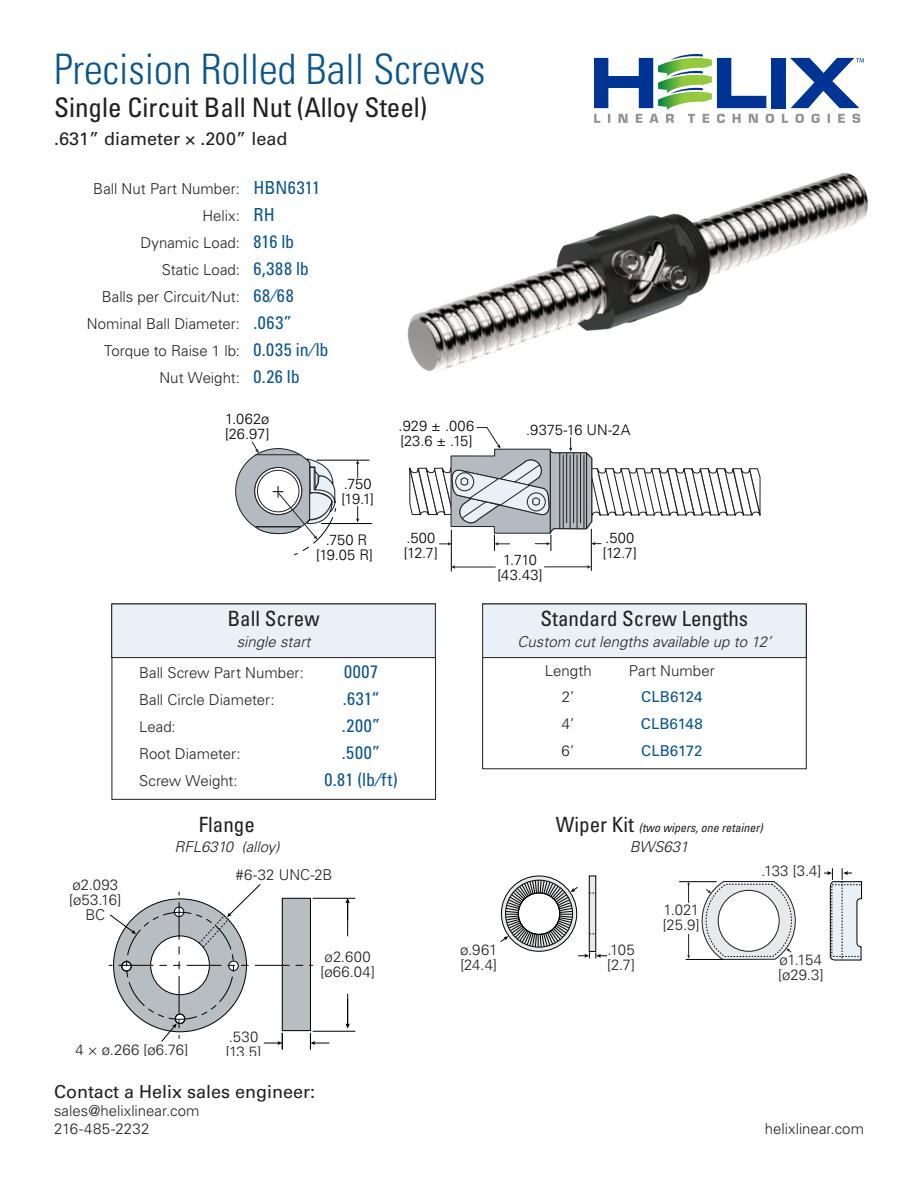
<style>
.page{position:relative;width:918px;height:1188px;background:#fff}
.page>*{position:absolute;margin:0;border:0;box-sizing:border-box;transform-origin:0 0}
.LEVEL_ONE__index{font:300 condensed 42px "Univers LT Pro";color:#0b558c}
.LEVEL_TWO__index{font:condensed 27px "Univers LT Pro";color:#231f20}
.TABLE__HEADER1{font:condensed 21px "Univers LT Pro";color:#231f20}
.LEVEL_THREE{font:18px "Univers LT Pro 55 Roman";color:#231f20}
.BALL_SCREW__table{font:condensed 18px "Univers LT Pro";letter-spacing:.04em;color:#0b558c}
.LIST_DATA{font:300 15px/18px "Univers LT Pro 45";color:#231f20}
.BALL_SCREW__table-2{font:300 15px "Univers LT Pro 45";color:#231f20}
.LEVEL_FOUR{font:italic 300 15px "Univers LT Pro 45";color:#231f20}
.STANDARD_LENGTHS{font:300 15px "Univers LT Pro 45";color:#231f20}
.STANDARD_LENGTHS-2{font:15px "Univers LT Pro 55 Roman";letter-spacing:.005em;color:#0b558c}
.t1{font:300 14.85px/14.9px "Univers LT Pro 45";letter-spacing:.005em;color:#231f20}
.t2{font:300 14.85px/14.9px "Univers LT Pro 45";letter-spacing:.025em;color:#231f20}
.t3{font:300 14.7px/15.1px "Univers LT Pro 45";color:#000}
.TABLE__HEADER1-2{font:italic condensed 12px "Univers LT Pro";color:#231f20}
.s1{font-family:"Univers LT Pro";font-weight:400;font-stretch:condensed;font-size:18px;color:#0b558c}
.s2{font-style:normal;font-size:21px}
</style>
<div class="page">
<div style="left:482px;top:604px;width:324px;height:165px;border:1px solid #231f20"></div>
<hr style="left:347px;top:901px;width:1px;height:35px;background:#000">
<svg style="left:346px;top:899px;width:4px;height:21px"></svg>
<hr style="left:347px;top:994px;width:1px;height:31px;background:#000">
<svg style="left:346px;top:999px;width:4px;height:29px"></svg>
<hr style="left:313px;top:1031px;width:42px;height:1px;background:#000">
<hr style="left:313px;top:898px;width:42px;height:1px;background:#000">
<svg style="left:109px;top:884px;width:220px;height:166px"></svg>
<hr style="left:317px;top:460px;width:52px;height:1px;background:#000">
<hr style="left:591px;top:529px;width:1px;height:42px;background:#000">
<hr style="left:451px;top:530px;width:1px;height:41px;background:#000">
<hr style="left:321px;top:523px;width:51px;height:1px;background:#000">
<svg style="left:356px;top:506px;width:3px;height:17px"></svg>
<svg style="left:356px;top:460px;width:3px;height:18px"></svg>
<hr style="left:454px;top:567px;width:41px;height:1px;background:#231f20">
<svg style="left:451px;top:565px;width:4px;height:4px"></svg>
<hr style="left:544px;top:567px;width:44px;height:1px;background:#231f20">
<svg style="left:587px;top:565px;width:4px;height:4px"></svg>
<svg style="left:439px;top:536px;width:163px;height:15px"></svg>
<svg style="left:235px;top:441px;width:101px;height:114px"></svg>
<img style="left:368px;top:54px;width:500px;height:482px">
<div style="left:112px;top:604px;width:323px;height:54px;background:#e9f0f6"></div>
<div style="left:112px;top:604px;width:324px;height:54px;border:1px solid #231f20"></div>
<div style="left:483px;top:604px;width:323px;height:54px;background:#e9f0f6"></div>
<div style="left:482px;top:604px;width:324px;height:54px;border:1px solid #231f20"></div>
<svg style="left:500px;top:875px;width:107px;height:83px"></svg>
<svg style="left:687px;top:934px;width:3px;height:25px"></svg>
<svg style="left:687px;top:882px;width:3px;height:20px"></svg>
<hr style="left:686px;top:959px;width:38px;height:1px;background:#000">
<hr style="left:679px;top:881px;width:38px;height:1px;background:#000">
<svg style="left:702px;top:881px;width:94px;height:79px"></svg>
<svg style="left:824px;top:868px;width:38px;height:92px"></svg>
<p class="LEVEL_ONE__index" style="left:54px;top:41px;width:433px">Precision Rolled Ball Screws</p>
<p class="LEVEL_TWO__index" style="left:54px;top:90px;width:375px">Single Circuit Ball Nut (Alloy Steel)</p>
<p class="LEVEL_THREE" style="left:54px;top:126px;width:235px">.631” diameter × .200” lead</p>
<p class="LIST_DATA" style="left:93px;top:180px;width:228px">Ball Nut Part Number: <span class="s1">HBN6311</span></p>
<p class="LIST_DATA" style="left:202px;top:207px;width:74px">Helix: <span class="s1">RH</span></p>
<p class="LIST_DATA" style="left:140px;top:234px;width:155px">Dynamic Load: <span class="s1">816 lb</span></p>
<p class="LIST_DATA" style="left:162px;top:261px;width:149px">Static Load: <span class="s1">6,388 lb</span></p>
<p class="LIST_DATA" style="left:102px;top:288px;width:193px">Balls per Circuit/Nut: <span class="s1">68/68</span></p>
<p class="LIST_DATA" style="left:87px;top:315px;width:207px">Nominal Ball Diameter: <span class="s1">.063”</span></p>
<p class="LIST_DATA" style="left:104px;top:342px;width:226px">Torque to Raise 1 lb: <span class="s1">0.035 in/ lb</span></p>
<p class="LIST_DATA" style="left:159px;top:369px;width:142px">Nut Weight: <span class="s1">0.26 lb</span></p>
<p class="t3" style="left:225px;top:411px;width:46px">1.062ø [26.97]</p>
<p class="t3" style="left:526px;top:422px;width:106px">.9375-16 UN-2A</p>
<p class="t3" style="left:399px;top:418px;width:77px">.929 ± .006 [23.6 ± .15]</p>
<p class="t1" style="left:69px;top:877px;width:53px;text-align:center">ø2.093 [ø53.16]<br>BC</p>
<p class="t3" style="left:341px;top:476px;width:34px">.750 [19.1]</p>
<p class="t3" style="left:316px;top:532px;width:58px;text-align:center">.750 R [19.05 R]</p>
<p class="t3" style="left:404px;top:530px;width:35px">.500 [12.7]</p>
<p class="TABLE__HEADER1" style="left:227px;top:605px;width:94px">Ball Screw</p>
<p class="LEVEL_FOUR" style="left:237px;top:632px;width:75px">single start</p>
<p class="BALL_SCREW__table-2" style="left:139px;top:663px;width:166px">Ball Screw Part Number:</p>
<p class="BALL_SCREW__table" style="left:344px;top:660px;width:36px">0007</p>
<p class="BALL_SCREW__table-2" style="left:139px;top:690px;width:137px">Ball Circle Diameter:</p>
<p class="BALL_SCREW__table" style="left:343px;top:687px;width:38px">.631“</p>
<p class="BALL_SCREW__table-2" style="left:139px;top:717px;width:38px">Lead:</p>
<p class="BALL_SCREW__table" style="left:342px;top:714px;width:40px">.200”</p>
<p class="BALL_SCREW__table-2" style="left:139px;top:744px;width:103px">Root Diameter:</p>
<p class="BALL_SCREW__table" style="left:342px;top:741px;width:40px">.500”</p>
<p class="BALL_SCREW__table-2" style="left:139px;top:771px;width:100px">Screw Weight:</p>
<p class="BALL_SCREW__table" style="left:324px;top:768px;width:75px">0.81 (lb/ft)</p>
<p class="TABLE__HEADER1" style="left:199px;top:811px;width:57px">Flange</p>
<p class="LEVEL_FOUR" style="left:174px;top:838px;width:107px">RFL6310 (alloy)</p>
<p class="t1" style="left:235px;top:867px;width:99px">#6-32 UNC-2B</p>
<p class="t2" style="left:320px;top:949px;width:56px">ø2.600 [ø66.04]</p>
<p class="t1" style="left:75px;top:1042px;width:114px">4 × ø.266 [ø6.76]</p>
<p class="t1" style="left:226px;top:1029px;width:37px">.530 [13.5]</p>
<p class="LEVEL_THREE" style="left:54px;top:1079px;width:263px">Contact a Helix sales engineer:</p>
<p class="LIST_DATA" style="left:54px;top:1101px;width:147px">sales@helixlinear.com<br>216-485-2232</p>
<p class="t3" style="left:497px;top:552px;width:47px;text-align:center">1.710 [43.43]</p>
<p class="t3" style="left:603px;top:530px;width:35px">.500 [12.7]</p>
<p class="TABLE__HEADER1" style="left:541px;top:605px;width:209px">Standard Screw Lengths</p>
<p class="LEVEL_FOUR" style="left:518px;top:632px;width:255px">Custom cut lengths available up to 12’</p>
<p class="STANDARD_LENGTHS" style="left:545px;top:661px;width:48px">Length</p>
<p class="STANDARD_LENGTHS" style="left:629px;top:661px;width:87px">Part Number</p>
<p class="STANDARD_LENGTHS" style="left:562px;top:687px;width:14px">2’</p>
<p class="STANDARD_LENGTHS-2" style="left:641px;top:687px;width:63px">CLB6124</p>
<p class="STANDARD_LENGTHS" style="left:562px;top:714px;width:14px">4’</p>
<p class="STANDARD_LENGTHS-2" style="left:641px;top:713px;width:63px">CLB6148</p>
<p class="STANDARD_LENGTHS" style="left:562px;top:741px;width:14px">6’</p>
<p class="STANDARD_LENGTHS-2" style="left:641px;top:740px;width:63px">CLB6172</p>
<p class="TABLE__HEADER1-2" style="left:556px;top:820px;width:208px"><span class="s2">Wiper Kit</span> (two wipers, one retainer)</p>
<p class="LEVEL_FOUR" style="left:630px;top:838px;width:60px">BWS631</p>
<p class="t1" style="left:663px;top:902px;width:38px">1.021 [25.9]</p>
<p class="t1" style="left:762px;top:863px;width:61px">.133 [3.4]</p>
<p class="t1" style="left:607px;top:942px;width:29px">.105 [2.7]</p>
<p class="t1" style="left:460px;top:942px;width:39px">ø.961 [24.4]</p>
<p class="t1" style="left:778px;top:952px;width:47px">ø1.154 [ø29.3]</p>
<p class="LIST_DATA" style="left:765px;top:1119px;width:101px">helixlinear.com</p>
</div>
